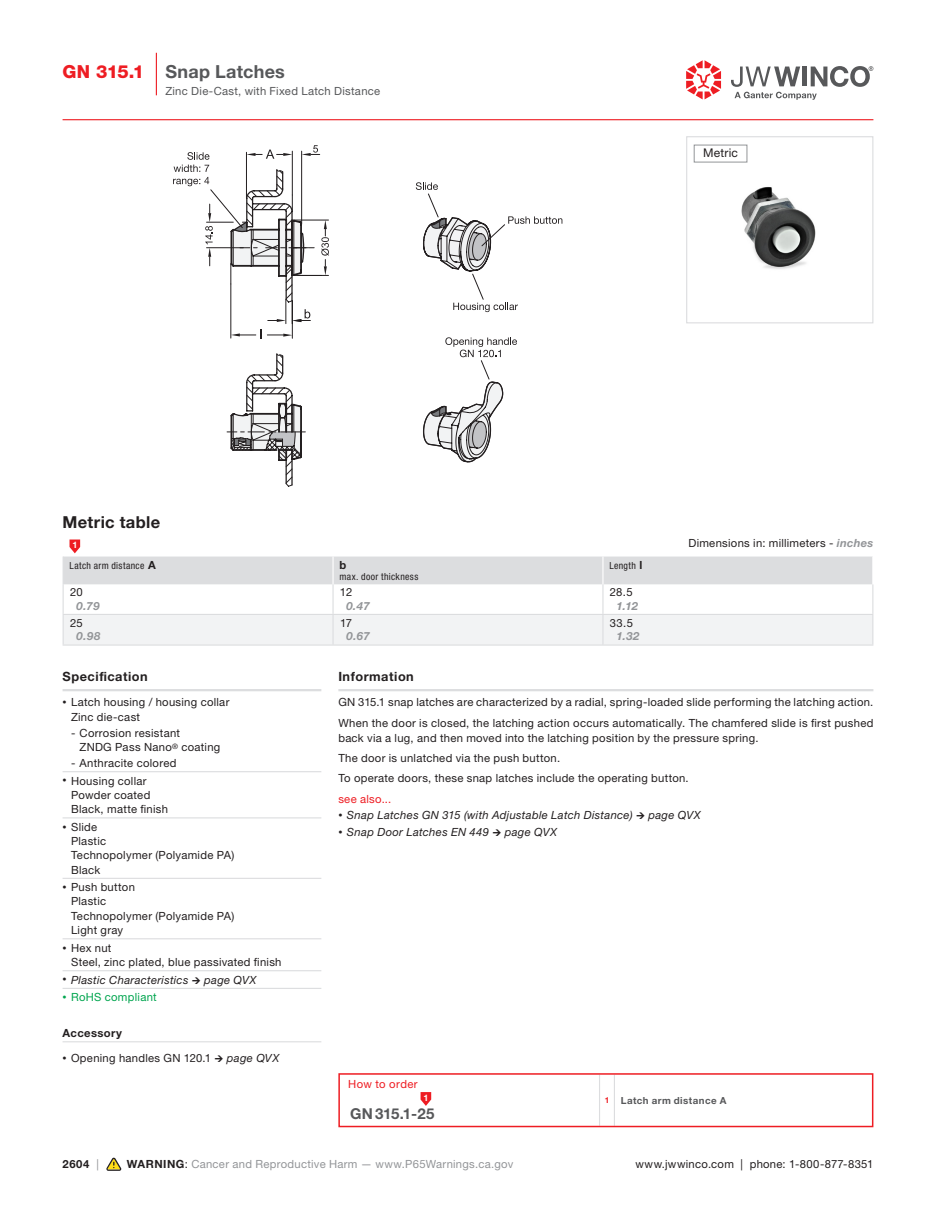
<style>
.page{position:relative;width:936px;height:1206px;background:#fff}
.page>*{position:absolute;margin:0;border:0;box-sizing:border-box;transform-origin:0 0}
.t1{font:700 18px "Helvetica Neue LTW1 G";letter-spacing:.015em;color:#57585a}
.t2{font:800 18px "Helvetica Neue LT Pro";color:#ee1d23}
.t3{font:700 16.5px "Helvetica Neue LTW1 G";letter-spacing:.02em;color:#231f20}
.t4{font:700 15px "Helvetica Neue LTW1 G";color:#57585a}
.t5{font:700 12.75px "Helvetica Neue LTW1 G";letter-spacing:.04em;color:#231f20}
.t6{font:12px "Helvetica Neue LT Pro";letter-spacing:.02em;color:#231f20}
.t7{font:11.25px/14.2px "Helvetica Neue LTW1 G";letter-spacing:.025em;color:#231f20}
.t8{font:italic 11.25px "Helvetica Neue LTW1 G";letter-spacing:.03em;color:#231f20}
.t9{font:11.25px "Helvetica Neue LT Pro";letter-spacing:.025em;color:#939598}
.t10{font:11.25px "Helvetica Neue LTW1 G";letter-spacing:.025em;color:#57585a}
.t11{font:italic 700 11.25px "Helvetica Neue LT Pro";letter-spacing:.05em;color:#939598}
.t12{font:11.25px "Helvetica Neue LTW1 G";letter-spacing:.03em;color:#ee1d23}
.t13{font:700 11.25px "Helvetica Neue LTW1 G";letter-spacing:.035em;color:#231f20}
.t14{font:11.25px "Helvetica Neue LTW1 G";letter-spacing:.025em;color:#00a54f}
.t15{font:condensed 9.75px "Helvetica Neue LT Pro";letter-spacing:.04em;color:#231f20}
.t16{font:700 9.75px "Helvetica Neue LTW1 G";letter-spacing:.045em;color:#57585a}
.t17{font:700 9px "Helvetica Neue LTW1 G";color:#fff}
.s1{font-family:"Helvetica Neue LTW1 G";font-weight:700;font-stretch:normal;font-size:11.25px}
.s2{font-family:"Helvetica Neue LT Pro";font-weight:700;font-style:italic;color:#939598}
.s3{font-size:8.25px}
.s4{font-family:"Helvetica Neue LT Pro"}
.s5{font-style:italic}
.s6{font-size:8.25px;color:#ee1d23}
.s7{font-weight:400;color:#939598}
.s8{font-weight:700;color:#231f20}
.s9{color:#231f20}
</style>
<div class="page">
<svg style="left:686px;top:60px;width:34px;height:39px"></svg>
<svg style="left:731px;top:66px;width:142px;height:34px"></svg>
<hr style="left:63px;top:119px;width:810px;height:1px;background:#ee1d23">
<svg style="left:106px;top:1157px;width:15px;height:13px"></svg>
<hr style="left:156px;top:53px;width:1px;height:42px;background:#ee1d23">
<hr style="left:598px;top:1074px;width:1px;height:51px;background:#dcdddf">
<hr style="left:613px;top:1074px;width:1px;height:51px;background:#dcdddf">
<div style="left:338px;top:1072px;width:535px;height:54px;border:2px solid #ee1d23"></div>
<svg style="left:420px;top:1092px;width:11px;height:13px"></svg>
<svg style="left:423px;top:337px;width:93px;height:124px"></svg>
<svg style="left:173px;top:145px;width:156px;height:338px"></svg>
<svg style="left:415px;top:182px;width:147px;height:130px"></svg>
<img style="left:693px;top:144px;width:123px;height:125px">
<div style="left:685px;top:136px;width:188px;height:187px;border:1px solid #dcdddf"></div>
<div style="left:693px;top:145px;width:54px;height:17px;border:1px solid #939598"></div>
<hr style="left:338px;top:688px;width:535px;height:3px;background:#dcdddf">
<hr style="left:63px;top:771px;width:258px;height:1px;background:#dcdddf">
<hr style="left:63px;top:817px;width:258px;height:1px;background:#dcdddf">
<hr style="left:63px;top:877px;width:258px;height:1px;background:#dcdddf">
<hr style="left:63px;top:937px;width:258px;height:2px;background:#dcdddf">
<hr style="left:63px;top:969px;width:258px;height:1px;background:#dcdddf">
<hr style="left:63px;top:987px;width:258px;height:1px;background:#dcdddf">
<hr style="left:63px;top:688px;width:258px;height:3px;background:#dcdddf">
<hr style="left:63px;top:1040px;width:258px;height:2px;background:#dcdddf">
<hr style="left:871px;top:584px;width:2px;height:29px;background:#dcdddf">
<hr style="left:602px;top:613px;width:271px;height:1px;background:#dcdddf">
<hr style="left:871px;top:614px;width:2px;height:30px;background:#dcdddf">
<hr style="left:602px;top:644px;width:271px;height:1px;background:#dcdddf">
<svg style="left:63px;top:539px;width:809px;height:106px"></svg>
<h1 class="t2" style="left:63px;top:60px;width:83px">GN 315.1</h1>
<h1 class="t1" style="left:165px;top:60px;width:121px">Snap Latches</h1>
<p class="t10" style="left:165px;top:84px;width:216px">Zinc Die-Cast, with Fixed Latch Distance</p>
<h2 class="t3" style="left:63px;top:511px;width:99px">Metric table</h2>
<p class="t17" style="left:72px;top:539px;width:7px">1</p>
<p class="t15" style="left:69px;top:559px;width:88px">Latch arm distance <span class="s1">A</span></p>
<p class="t13" style="left:339px;top:557px;width:8px">b</p>
<p class="t15" style="left:339px;top:571px;width:80px">max. door thickness</p>
<p class="t7" style="left:70px;top:584px;width:14px">20</p>
<p class="t11" style="left:76px;top:598px;width:25px">0.79</p>
<p class="t7" style="left:340px;top:584px;width:14px">12</p>
<p class="t11" style="left:346px;top:598px;width:25px">0.47</p>
<p class="t7" style="left:70px;top:615px;width:14px">25</p>
<p class="t11" style="left:76px;top:629px;width:25px">0.98</p>
<p class="t7" style="left:340px;top:615px;width:14px">17</p>
<p class="t11" style="left:346px;top:629px;width:25px">0.67</p>
<p class="t5" style="left:63px;top:668px;width:87px">Specification</p>
<p class="t5" style="left:338px;top:668px;width:77px">Information</p>
<p class="t6" style="left:702px;top:145px;width:36px">Metric</p>
<p class="t15" style="left:609px;top:559px;width:35px">Length <span class="s1">l</span></p>
<p class="t7" style="left:609px;top:584px;width:24px">28.5</p>
<p class="t11" style="left:616px;top:598px;width:23px">1.12</p>
<p class="t7" style="left:609px;top:615px;width:24px">33.5</p>
<p class="t11" style="left:616px;top:629px;width:25px">1.32</p>
<p class="t7" style="left:688px;top:535px;width:186px">Dimensions in: millimeters - <span class="s2">inches</span></p>
<p class="t7" style="left:71px;top:695px;width:160px;text-indent:-9px"><span class="s3">•</span> Latch housing / housing collar<br>Zinc die-cast</p>
<p class="t7" style="left:80px;top:725px;width:142px;text-indent:-9px"><span class="s4">-</span> Corrosion resistant<br>ZNDG Pass Nano<sup>®</sup> coating</p>
<p class="t7" style="left:71px;top:755px;width:107px"><span class="s4">-</span> Anthracite colored</p>
<p class="t7" style="left:71px;top:773px;width:98px;text-indent:-9px"><span class="s3">•</span> Housing collar<br>Powder coated<br>Black, matte finish</p>
<p class="t7" style="left:71px;top:819px;width:165px;text-indent:-9px"><span class="s3">•</span> Slide<br>Plastic<br>Technopolymer (Polyamide PA)<br>Black</p>
<p class="t7" style="left:71px;top:879px;width:165px;text-indent:-9px"><span class="s3">•</span> Push button<br>Plastic<br>Technopolymer (Polyamide PA)<br>Light gray</p>
<p class="t7" style="left:71px;top:940px;width:212px;text-indent:-9px"><span class="s3">•</span> Hex nut<br>Steel, zinc plated, blue passivated finish</p>
<p class="t8" style="left:63px;top:972px;width:195px"><span class="s3">•</span> Plastic Characteristics → page QVX</p>
<p class="t14" style="left:63px;top:989px;width:96px"><span class="s3">•</span> RoHS compliant</p>
<p class="t13" style="left:63px;top:1025px;width:61px">Accessory</p>
<p class="t7" style="left:63px;top:1050px;width:218px"><span class="s3">•</span> Opening handles GN 120.1 <span class="s5">→ page QVX</span></p>
<p class="t7" style="left:338px;top:692px;width:536px;line-height:20.2px">GN 315.1 snap latches are characterized by a radial, spring-loaded slide performing the latching action.<br>When the door is closed, the latching action occurs automatically. The chamfered slide is first pushed</p>
<p class="t7" style="left:338px;top:727px;width:421px;line-height:20.2px">back via a lug, and then moved into the latching position by the pressure spring.<br>The door is unlatched via the push button.<br>To operate doors, these snap latches include the operating button.</p>
<p class="t12" style="left:338px;top:791px;width:54px">see also...</p>
<p class="t8" style="left:338px;top:807px;width:364px"><span class="s3">•</span> Snap Latches GN 315 (with Adjustable Latch Distance) → page QVX</p>
<p class="t8" style="left:338px;top:825px;width:220px"><span class="s3">•</span> Snap Door Latches EN 449 → page QVX</p>
<p class="t12" style="left:348px;top:1076px;width:71px">How to order</p>
<p class="t17" style="left:423px;top:1091px;width:7px">1</p>
<h3 class="t4" style="left:350px;top:1103px;width:86px">GN 315.1-25</h3>
<p class="t16" style="left:604px;top:1093px;width:123px"><span class="s6">1</span> Latch arm distance A</p>
<p class="t13" style="left:63px;top:1156px;width:38px">2604 <span class="s7">|</span></p>
<p class="t9" style="left:127px;top:1157px;width:388px"><span class="s8">WARNING</span><span class="s9">:</span> Cancer and Reproductive Harm — www.P65Warnings.ca.gov</p>
<p class="t7" style="left:635px;top:1156px;width:239px">www.jwwinco.com | phone: 1-800-877-8351</p>
</div>
